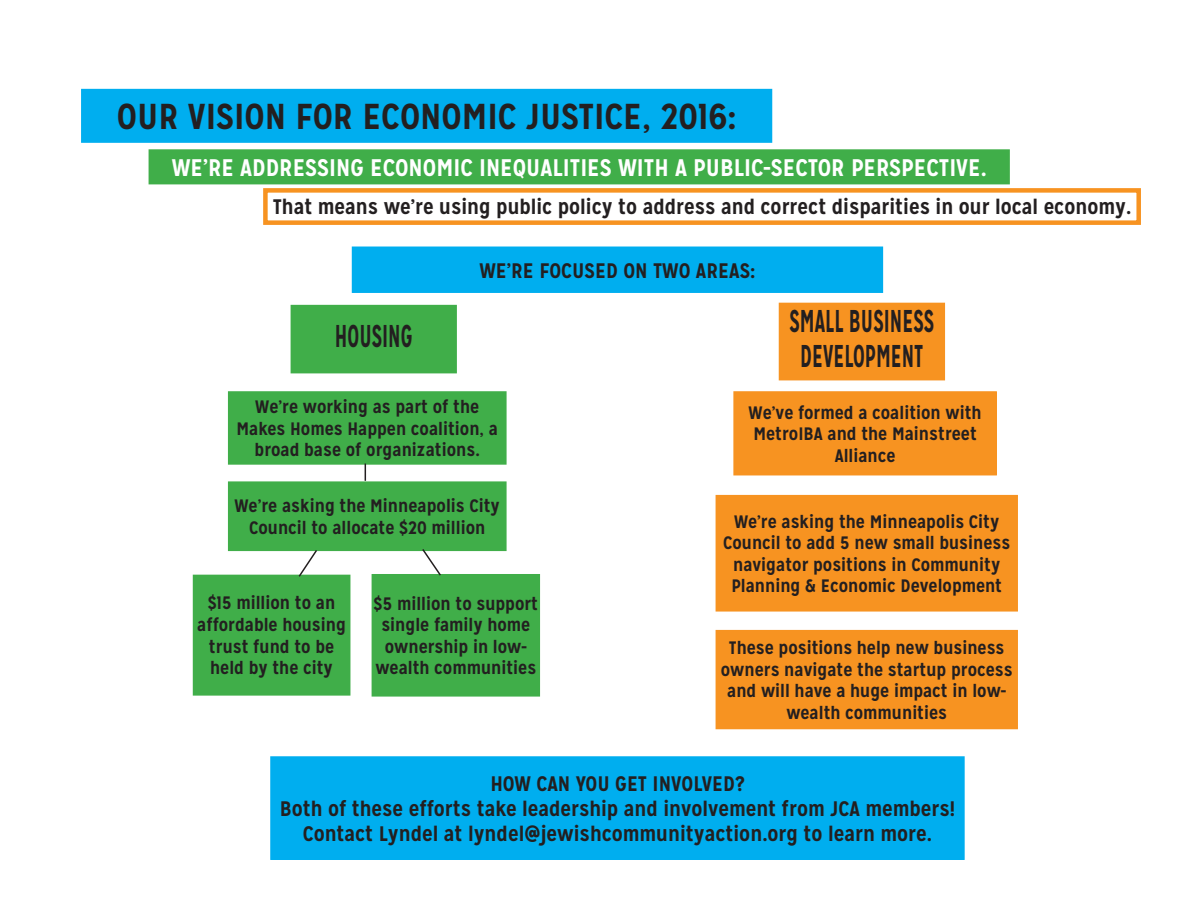
<style>
.page{position:relative;width:1188px;height:918px;background:#fff}
.page>*{position:absolute;margin:0;border:0;box-sizing:border-box;transform-origin:0 0}
.t1{font:700 36px "Mission Gothic";color:#231f20}
.t2{font:700 31.5px/34.5px "Mission Gothic";color:#231f20;text-align:center;scale:.67 1}
.t3{font:700 24px "Mission Gothic";color:#fff}
.t4{font:700 21px "Mission Gothic";color:#231f20}
.t5{font:700 18px/21.6px "Mission Gothic";color:#231f20;text-align:center}
</style>
<div class="page">
<div style="left:149px;top:150px;width:860px;height:34px;background:#40ae49"></div>
<div style="left:149px;top:149px;width:861px;height:35px;border:2px solid #40ae49"></div>
<div style="left:271px;top:757px;width:693px;height:102px;background:#00aeef"></div>
<div style="left:270px;top:756px;width:695px;height:104px;border:2px solid #00aeef"></div>
<div style="left:353px;top:247px;width:529px;height:45px;background:#00aeef"></div>
<div style="left:352px;top:247px;width:531px;height:46px;border:2px solid #00aeef"></div>
<div style="left:229px;top:392px;width:277px;height:72px;background:#40ae49"></div>
<div style="left:228px;top:391px;width:279px;height:74px;border:2px solid #40ae49"></div>
<div style="left:734px;top:392px;width:262px;height:83px;background:#f79321"></div>
<div style="left:733px;top:391px;width:264px;height:84px;border:2px solid #f79321"></div>
<div style="left:716px;top:496px;width:301px;height:115px;background:#f79321"></div>
<div style="left:716px;top:495px;width:302px;height:117px;border:2px solid #f79321"></div>
<div style="left:716px;top:631px;width:301px;height:98px;background:#f79321"></div>
<div style="left:716px;top:630px;width:302px;height:99px;border:2px solid #f79321"></div>
<div style="left:229px;top:482px;width:277px;height:68px;background:#40ae49"></div>
<div style="left:228px;top:481px;width:279px;height:70px;border:2px solid #40ae49"></div>
<div style="left:194px;top:575px;width:156px;height:120px;background:#40ae49"></div>
<div style="left:193px;top:575px;width:157px;height:121px;border:2px solid #40ae49"></div>
<div style="left:372px;top:575px;width:167px;height:121px;background:#40ae49"></div>
<div style="left:372px;top:574px;width:168px;height:123px;border:2px solid #40ae49"></div>
<div style="left:291px;top:306px;width:165px;height:67px;background:#40ae49"></div>
<div style="left:291px;top:305px;width:166px;height:68px;border:2px solid #40ae49"></div>
<div style="left:779px;top:303px;width:165px;height:77px;background:#f79321"></div>
<div style="left:263px;top:188px;width:878px;height:37px;border:4px solid #f79321"></div>
<div style="left:82px;top:90px;width:690px;height:52px;background:#00aeef"></div>
<div style="left:81px;top:89px;width:691px;height:54px;border:2px solid #00aeef"></div>
<svg style="left:365px;top:464px;width:1px;height:17px"></svg>
<svg style="left:297px;top:548px;width:22px;height:30px"></svg>
<svg style="left:421px;top:548px;width:21px;height:29px"></svg>
<p class="t1" style="left:117px;top:94px;width:621px">OUR VISION FOR ECONOMIC JUSTICE, 2016:</p>
<p class="t3" style="left:172px;top:152px;width:817px">WE’RE ADDRESSING ECONOMIC INEQUALITIES WITH A PUBLIC-SECTOR PERSPECTIVE.</p>
<p class="t4" style="left:273px;top:194px;width:860px">That means we’re using public policy to address and correct disparities in our local economy.</p>
<p class="t2" style="left:335px;top:319px;width:117px">HOUSING</p>
<p class="t4" style="left:479px;top:257px;width:278px">WE’RE FOCUSED ON TWO AREAS:</p>
<p class="t2" style="left:789px;top:304px;width:218px">SMALL BUSINESS<br>DEVELOPMENT</p>
<p class="t5" style="left:236px;top:396px;width:263px">We’re working as part of the<br>Makes Homes Happen coalition, a broad base of organizations.</p>
<p class="t5" style="left:749px;top:401px;width:234px">We’ve formed a coalition with<br>MetroIBA and the Mainstreet<br>Alliance</p>
<p class="t5" style="left:235px;top:495px;width:267px">We’re asking the Minneapolis City<br>Council to allocate $20 million</p>
<p class="t5" style="left:197px;top:592px;width:150px">$15 million to an affordable housing trust fund to be held by the city</p>
<p class="t5" style="left:373px;top:593px;width:166px">$5 million to support single family home ownership in low&shy;wealth communities</p>
<p class="t5" style="left:723px;top:511px;width:289px">We’re asking the Minneapolis City Council to add 5 new small business navigator positions in Community Planning &amp; Economic Development</p>
<p class="t5" style="left:721px;top:637px;width:293px">These positions help new business owners navigate the startup process and will have a huge impact in low&shy;wealth communities</p>
<p class="t4" style="left:490px;top:770px;width:256px">HOW CAN YOU GET INVOLVED?</p>
<p class="t4" style="left:280px;top:795px;width:677px">Both of these efforts take leadership and involvement from JCA members!</p>
<p class="t4" style="left:303px;top:821px;width:631px">Contact Lyndel at lyndel@jewishcommunityaction.org to learn more.</p>
</div>
